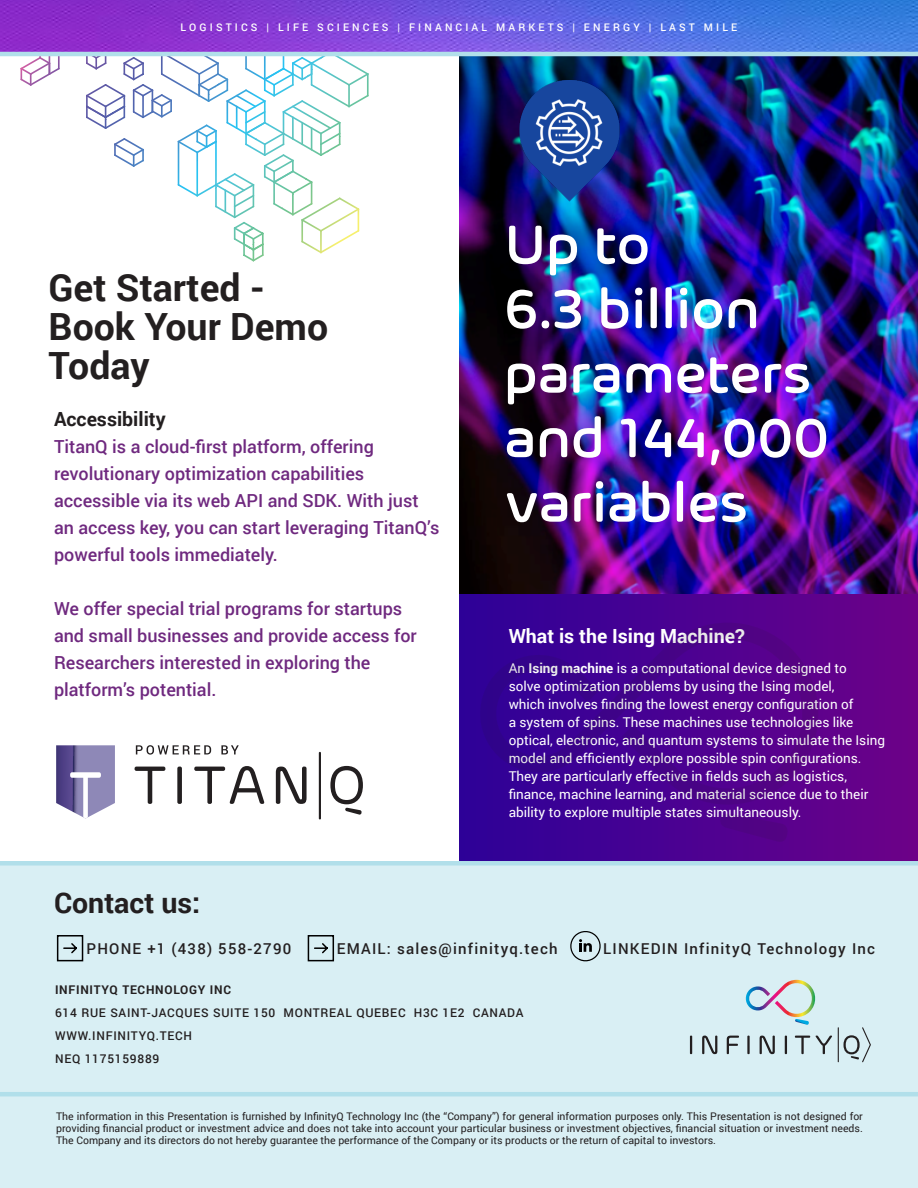
<style>
.page{position:relative;width:918px;height:1188px;background:#fff}
.page>*{position:absolute;margin:0;border:0;box-sizing:border-box;transform-origin:0 0}
.t1{font:500 58.5px/64.5px "Arlon";color:#fff}
.t2{font:700 37.5px/39px "Roboto";color:#231f20}
.t3{font:700 28.5px "Roboto";color:#231f20}
.t4{font:700 19.5px "Roboto";color:#fff}
.t5{font:700 19.5px "Roboto";color:#231f20}
.t6{font:500 18px/27px "Roboto";color:#6f297f}
.t7{font:500 15px "Roboto";letter-spacing:.08em;color:#231f20}
.t8{font:13.5px/18px "Roboto";color:#fff}
.t9{font:500 12px "Roboto";letter-spacing:.06em;color:#231f20}
.t10{font:700 12px "Roboto";letter-spacing:.06em;color:#231f20}
.t11{font:10.5px/12px "Roboto";color:#231f20;text-align:justify}
.t12{font:500 10.5px "Roboto";letter-spacing:.3em;color:#fff}
.s1{font-weight:700}
</style>
<div class="page">
<div style="left:0;top:863px;width:918px;height:325px;background:#d9eff4"></div>
<img style="left:459px;top:56px;width:459px;height:538px">
<svg style="left:20px;top:56px;width:40px;height:30px"></svg>
<svg style="left:67px;top:56px;width:302px;height:205px"></svg>
<svg style="left:459px;top:594px;width:459px;height:267px;background:#52018e"></svg>
<svg style="left:690px;top:1036px;width:2px;height:18px"></svg>
<svg style="left:702px;top:1036px;width:15px;height:18px"></svg>
<svg style="left:727px;top:1036px;width:12px;height:18px"></svg>
<hr style="left:747px;top:1036px;width:3px;height:18px;background:#231f20">
<svg style="left:760px;top:1036px;width:15px;height:18px"></svg>
<svg style="left:785px;top:1036px;width:2px;height:18px"></svg>
<svg style="left:795px;top:1036px;width:37px;height:18px"></svg>
<hr style="left:838px;top:1027px;width:1px;height:35px;background:#231f20">
<svg style="left:843px;top:1027px;width:28px;height:35px"></svg>
<svg style="left:745px;top:980px;width:71px;height:45px"></svg>
<svg style="left:720px;top:814px;width:68px;height:28px;background:#520288"></svg>
<svg style="left:474px;top:623px;width:346px;height:182px;background:#450190"></svg>
<img style="left:0;top:0;width:918px;height:52px">
<svg style="left:136px;top:745px;width:75px;height:10px"></svg>
<svg style="left:221px;top:745px;width:18px;height:9px"></svg>
<svg style="left:135px;top:767px;width:30px;height:37px"></svg>
<div style="left:177px;top:767px;width:5px;height:37px;background:#231f20;border-radius:2px"></div>
<svg style="left:194px;top:766px;width:71px;height:38px"></svg>
<svg style="left:276px;top:767px;width:31px;height:37px"></svg>
<svg style="left:330px;top:766px;width:33px;height:49px"></svg>
<hr style="left:319px;top:752px;width:2px;height:67px;background:#231f20">
<svg style="left:56px;top:745px;width:59px;height:74px"></svg>
<img style="left:509px;top:71px;width:122px;height:137px">
<svg style="left:56px;top:935px;width:28px;height:27px"></svg>
<svg style="left:307px;top:935px;width:28px;height:27px"></svg>
<svg style="left:570px;top:931px;width:31px;height:31px"></svg>
<div style="left:0;top:861px;width:918px;height:5px;background:#b1dfea"></div>
<hr style="left:0;top:52px;width:918px;height:4px;background:#b1dfea">
<hr style="left:0;top:1092px;width:918px;height:4px;background:#b1dfea">
<p class="t12" style="left:181px;top:20px;width:558px">LOGISTICS | LIFE SCIENCES | FINANCIAL MARKETS | ENERGY | LAST MILE</p>
<p class="t2" style="left:49px;top:266px;width:281px">Get Started -<br>Book Your Demo<br>Today</p>
<p class="t5" style="left:54px;top:405px;width:113px">Accessibility</p>
<p class="t6" style="left:54px;top:432px;width:387px">TitanQ is a cloud-first platform, offering revolutionary optimization capabilities accessible via its web API and SDK. With just an access key, you can start leveraging TitanQ’s powerful tools immediately.</p>
<p class="t6" style="left:54px;top:594px;width:364px">We offer special trial programs for startups and small businesses and provide access for Researchers interested in exploring the platform’s potential.</p>
<p class="t1" style="left:504px;top:208px;width:326px">Up to<br>6.3 billion parameters and 144,000 variables</p>
<p class="t4" style="left:509px;top:622px;width:238px">What is the Ising Machine?</p>
<p class="t8" style="left:509px;top:659px;width:378px">An <span class="s1">Ising machine</span> is a computational device designed to<br>solve optimization problems by using the Ising model,<br>which involves finding the lowest energy configuration of<br>a system of spins. These machines use technologies like optical, electronic, and quantum systems to simulate the Ising model and efficiently explore possible spin configurations.<br>They are particularly effective in fields such as logistics, finance, machine learning, and material science due to their ability to explore multiple states simultaneously.</p>
<p class="t3" style="left:54px;top:883px;width:148px">Contact us:</p>
<p class="t7" style="left:87px;top:938px;width:206px">PHONE +1 (438) 558-2790</p>
<p class="t7" style="left:337px;top:938px;width:222px">EMAIL: sales@infinityq.tech</p>
<p class="t7" style="left:603px;top:938px;width:273px">LINKEDIN InfinityQ Technology Inc</p>
<p class="t10" style="left:55px;top:982px;width:177px">INFINITYQ TECHNOLOGY INC</p>
<p class="t9" style="left:55px;top:1005px;width:470px">614 RUE SAINT-JACQUES SUITE 150 MONTREAL QUEBEC H3C 1E2 CANADA</p>
<p class="t9" style="left:55px;top:1027px;width:138px">WWW.INFINITYQ.TECH</p>
<p class="t9" style="left:55px;top:1050px;width:106px">NEQ 1175159889</p>
<p class="t11" style="left:56px;top:1110px;width:808px">The information in this Presentation is furnished by InfinityQ Technology Inc (the “Company”) for general information purposes only. This Presentation is not designed for providing financial product or investment advice and does not take into account your particular business or investment objectives, financial situation or investment needs.<br>The Company and its directors do not hereby guarantee the performance of the Company or its products or the return of capital to investors.</p>
</div>
